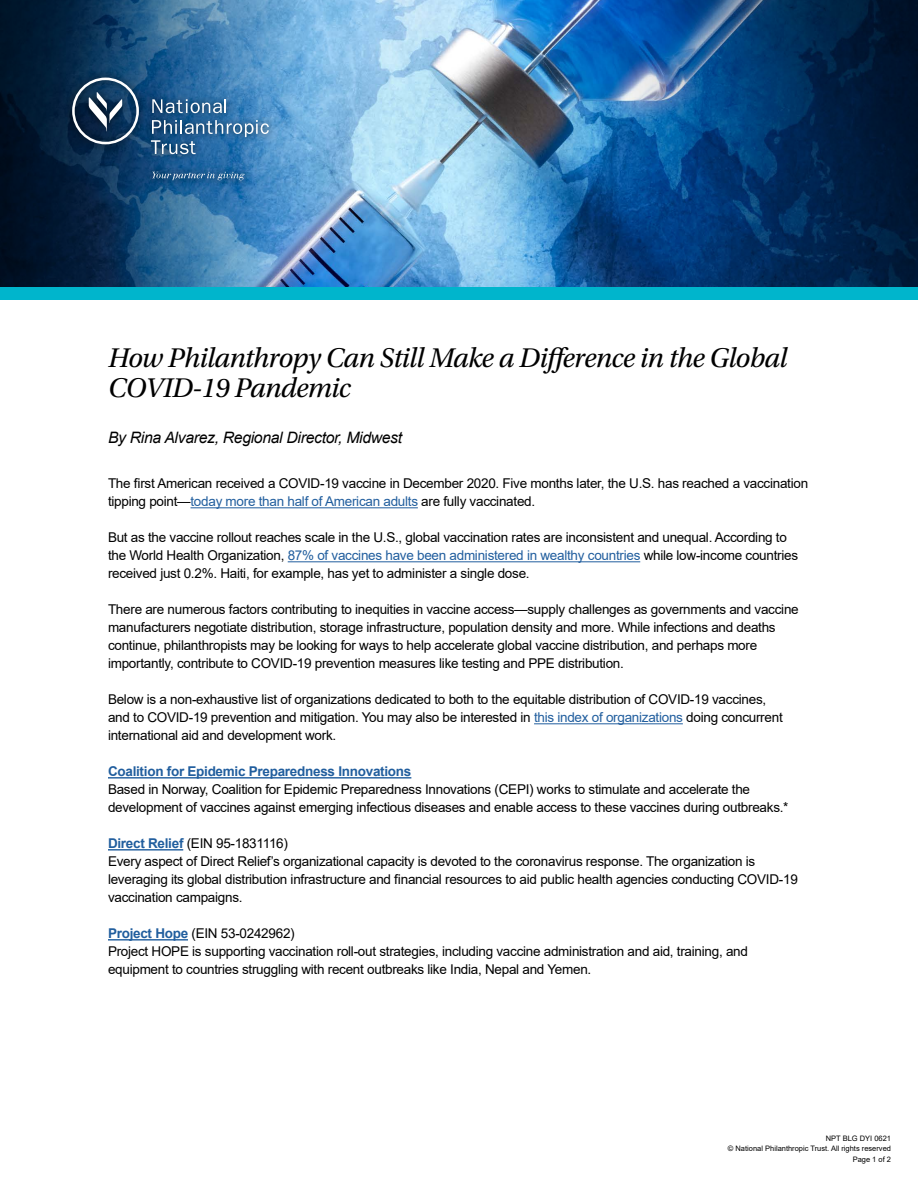
<style>
.page{position:relative;width:918px;height:1188px;background:#fff}
.page>*{position:absolute;margin:0;border:0;box-sizing:border-box;transform-origin:0 0}
.t1{font:italic 28.5px/30px "Utopia Std";letter-spacing:-.02em;color:#000}
.t2{font:italic 15.75px "Arial";letter-spacing:-.02em;color:#000}
.t3{font:13.5px/18px "Arial";letter-spacing:-.02em;color:#000}
.t4{font:700 13.5px "Arial";letter-spacing:-.02em;color:#215e9e}
.t5{font:7.5px/10.5px "Arial";color:#000;text-align:right}
.s1{color:#215e9e}
.s2{font-weight:700;color:#215e9e}
</style>
<div class="page">
<hr style="left:191px;top:507px;width:227px;height:1px;background:#215e9e">
<hr style="left:288px;top:561px;width:352px;height:1px;background:#215e9e">
<hr style="left:534px;top:723px;width:149px;height:1px;background:#215e9e">
<hr style="left:108px;top:777px;width:303px;height:2px;background:#215e9e">
<hr style="left:108px;top:849px;width:75px;height:2px;background:#215e9e">
<hr style="left:108px;top:939px;width:80px;height:2px;background:#215e9e">
<div style="left:0;top:287px;width:918px;height:13px;background:#00b5cc"></div>
<svg style="left:0;top:0;width:232px;height:287px;background:#163c5f"></svg>
<img style="left:232px;top:0;width:686px;height:287px">
<div style="left:64px;top:70px;width:212px;height:118px;background:#000;opacity:.75"></div>
<svg style="left:152px;top:99px;width:74px;height:14px"></svg>
<svg style="left:151px;top:120px;width:118px;height:34px;background:#487ba8"></svg>
<svg style="left:72px;top:78px;width:67px;height:66px;background:#3a5671"></svg>
<svg style="left:152px;top:172px;width:93px;height:8px"></svg>
<h1 class="t1" style="left:108px;top:343px;width:681px">How Philanthropy Can Still Make a Difference in the Global<br>COVID-19 Pandemic</h1>
<p class="t2" style="left:108px;top:428px;width:296px">By Rina Alvarez, Regional Director, Midwest</p>
<p class="t3" style="left:108px;top:475px;width:702px">The first American received a COVID-19 vaccine in December 2020. Five months later, the U.S. has reached a vaccination tipping point—<span class="s1">today more than half of American adults</span> are fully vaccinated.</p>
<p class="t3" style="left:108px;top:529px;width:692px">But as the vaccine rollout reaches scale in the U.S., global vaccination rates are inconsistent and unequal. According to the World Health Organization, <span class="s1">87% of vaccines have been administered in wealthy countries</span> while low-income countries received just 0.2%. Haiti, for example, has yet to administer a single dose.</p>
<p class="t3" style="left:108px;top:601px;width:692px">There are numerous factors contributing to inequities in vaccine access—supply challenges as governments and vaccine manufacturers negotiate distribution, storage infrastructure, population density and more. While infections and deaths continue, philanthropists may be looking for ways to help accelerate global vaccine distribution, and perhaps more importantly, contribute to COVID-19 prevention measures like testing and PPE distribution.</p>
<p class="t3" style="left:108px;top:691px;width:676px">Below is a non-exhaustive list of organizations dedicated to both to the equitable distribution of COVID-19 vaccines, and to COVID-19 prevention and mitigation. You may also be interested in <span class="s1">this index of organizations</span> doing concurrent international aid and development work.</p>
<p class="t4" style="left:108px;top:762px;width:305px">Coalition for Epidemic Preparedness Innovations</p>
<p class="t3" style="left:108px;top:781px;width:682px">Based in Norway, Coalition for Epidemic Preparedness Innovations (CEPI) works to stimulate and accelerate the development of vaccines against emerging infectious diseases and enable access to these vaccines during outbreaks.*</p>
<p class="t3" style="left:108px;top:835px;width:691px"><span class="s2">Direct Relief</span> (EIN 95-1831116)<br>Every aspect of Direct Relief’s organizational capacity is devoted to the coronavirus response. The organization is leveraging its global distribution infrastructure and financial resources to aid public health agencies conducting COVID-19 vaccination campaigns.</p>
<p class="t3" style="left:108px;top:925px;width:641px"><span class="s2">Project Hope</span> (EIN 53-0242962)<br>Project HOPE is supporting vaccination roll-out strategies, including vaccine administration and aid, training, and equipment to countries struggling with recent outbreaks like India, Nepal and Yemen.</p>
<p class="t5" style="left:728px;top:1133px;width:165px">NPT BLG DYI 0621<br>© National Philanthropic Trust. All rights reserved<br>Page 1 of 2</p>
</div>
